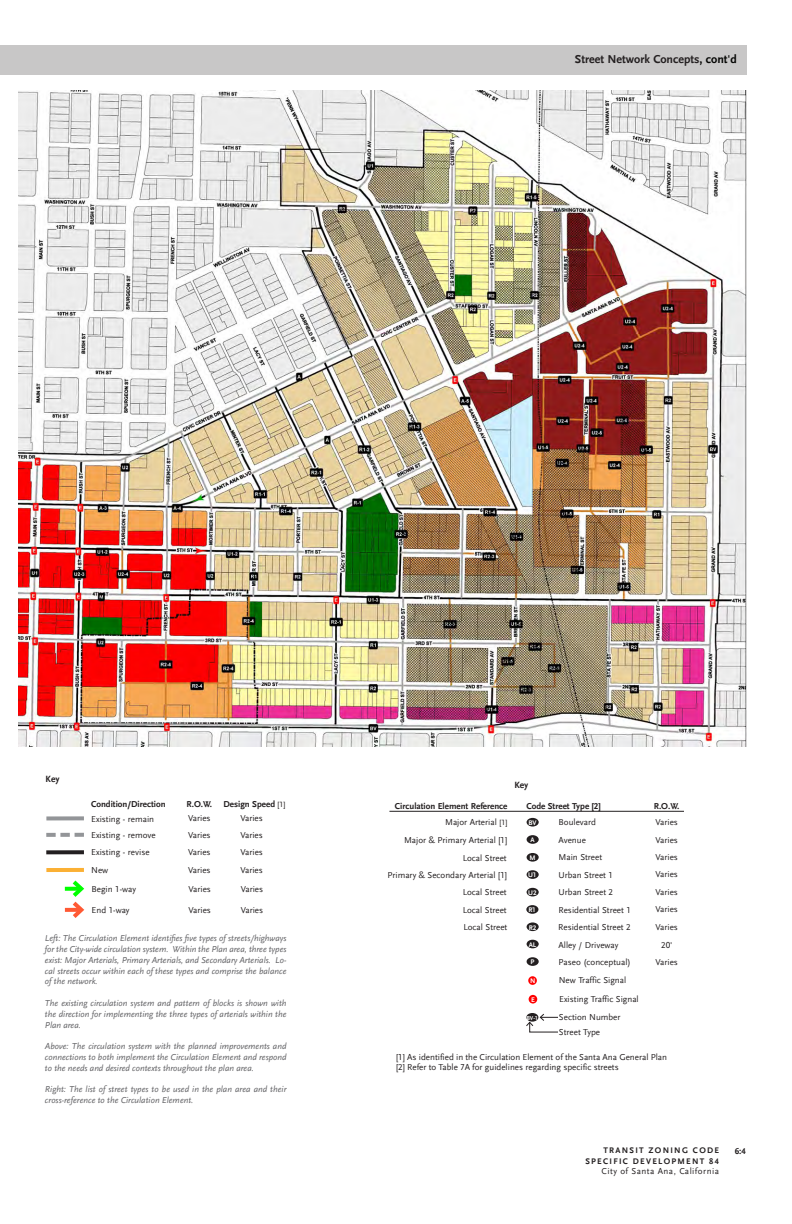
<style>
.page{position:relative;width:792px;height:1224px;background:#fff}
.page>*{position:absolute;margin:0;border:0;box-sizing:border-box;transform-origin:0 0}
.Image_Caption{font:700 12px "Scala Sans LF";color:#231f20}
.t1{font:700 9.5px "Scala Sans LF";color:#231f20}
.t2{font:italic 9px/10.8px "Scala Sans LF";color:#636366;text-align:justify}
.body_text{font:9px "Scala Sans LF";color:#231f20}
.body_text-2{font:700 9px "Scala Sans LF";color:#231f20}
.body_text-3{font:9px "Scala Sans LF";letter-spacing:.05em;color:#231f20}
.t3{font:700 8.5px "Scala Sans LF";letter-spacing:.15em;color:#231f20}
.t4{font:700 7px "Scala Sans LF";color:#fff}
.t5{font:700 6px "Scala Sans LF";color:#fff}
.s1{color:#040503}
.s2{font-weight:400;font-size:8px}
.s3{font-size:8px}
</style>
<div class="page">
<div style="left:0;top:45px;width:747px;height:30px;background:#c8c7c7"></div>
<div style="left:527px;top:818px;width:12px;height:9px;background:#231f20;border-radius:50%"></div>
<div style="left:527px;top:835px;width:12px;height:9px;background:#231f20;border-radius:50%"></div>
<div style="left:527px;top:853px;width:12px;height:9px;background:#231f20;border-radius:50%"></div>
<div style="left:527px;top:870px;width:12px;height:9px;background:#231f20;border-radius:50%"></div>
<div style="left:527px;top:888px;width:12px;height:8px;background:#231f20;border-radius:50%"></div>
<div style="left:527px;top:922px;width:12px;height:9px;background:#231f20;border-radius:50%"></div>
<div style="left:526px;top:905px;width:12px;height:9px;background:#231f20;border-radius:50%"></div>
<div style="left:527px;top:940px;width:12px;height:8px;background:#231f20;border-radius:50%"></div>
<svg style="left:526px;top:1013px;width:32px;height:20px"></svg>
<div style="left:527px;top:957px;width:12px;height:9px;background:#231f20;border-radius:50%"></div>
<svg style="left:46px;top:816px;width:38px;height:4px"></svg>
<svg style="left:46px;top:833px;width:38px;height:4px"></svg>
<svg style="left:46px;top:850px;width:38px;height:4px"></svg>
<hr style="left:46px;top:868px;width:38px;height:4px;background:#fbb034">
<svg style="left:65px;top:887px;width:3px;height:4px"></svg>
<svg style="left:65px;top:908px;width:3px;height:4px"></svg>
<svg style="left:68px;top:880px;width:17px;height:38px"></svg>
<hr style="left:389px;top:811px;width:295px;height:1px;background:#231f20">
<img style="left:18px;top:90px;width:729px;height:657px">
<div style="left:528px;top:976px;width:9px;height:9px;background:#f00;border-radius:50%"></div>
<div style="left:529px;top:995px;width:8px;height:9px;background:#f00;border-radius:50%"></div>
<p class="Image_Caption" style="left:575px;top:52px;width:164px">Street Network Concepts<span class="s1">, cont'd</span></p>
<p class="t1" style="left:46px;top:773px;width:15px">Key</p>
<p class="t1" style="left:514px;top:780px;width:15px">Key</p>
<p class="body_text-2" style="left:91px;top:799px;width:76px">Condition/Direction</p>
<p class="body_text" style="left:91px;top:814px;width:64px">Existing - remain</p>
<p class="body_text-2" style="left:187px;top:799px;width:27px">R.O.W.</p>
<p class="body_text" style="left:188px;top:814px;width:24px">Varies</p>
<p class="body_text-2" style="left:223px;top:799px;width:64px">Design Speed <span class="s2">[1]</span></p>
<p class="body_text" style="left:240px;top:814px;width:24px">Varies</p>
<p class="body_text" style="left:91px;top:830px;width:66px">Existing - remove</p>
<p class="body_text" style="left:188px;top:830px;width:24px">Varies</p>
<p class="body_text" style="left:240px;top:830px;width:24px">Varies</p>
<p class="body_text" style="left:91px;top:848px;width:60px">Existing - revise</p>
<p class="body_text" style="left:188px;top:848px;width:24px">Varies</p>
<p class="body_text" style="left:241px;top:848px;width:24px">Varies</p>
<p class="body_text" style="left:91px;top:865px;width:19px">New</p>
<p class="body_text" style="left:188px;top:865px;width:24px">Varies</p>
<p class="body_text" style="left:240px;top:865px;width:24px">Varies</p>
<p class="body_text" style="left:92px;top:884px;width:46px">Begin 1-way</p>
<p class="body_text" style="left:189px;top:884px;width:24px">Varies</p>
<p class="body_text" style="left:241px;top:884px;width:24px">Varies</p>
<p class="body_text" style="left:92px;top:905px;width:40px">End 1-way</p>
<p class="body_text" style="left:189px;top:905px;width:24px">Varies</p>
<p class="body_text" style="left:241px;top:905px;width:24px">Varies</p>
<p class="body_text-2" style="left:395px;top:801px;width:114px">Circulation Element Reference</p>
<p class="body_text-2" style="left:527px;top:801px;width:76px">Code Street Type [2]</p>
<p class="body_text-2" style="left:654px;top:801px;width:27px">R.O.W.</p>
<p class="body_text" style="left:404px;top:835px;width:105px">Major &amp; Primary Arterial [1]</p>
<p class="body_text" style="left:387px;top:870px;width:121px">Primary &amp; Secondary Arterial [1]</p>
<p class="body_text" style="left:463px;top:888px;width:46px">Local Street</p>
<p class="body_text" style="left:463px;top:905px;width:46px">Local Street</p>
<p class="body_text" style="left:559px;top:817px;width:39px">Boulevard</p>
<p class="body_text" style="left:656px;top:817px;width:24px">Varies</p>
<p class="body_text" style="left:445px;top:817px;width:64px">Major Arterial <span class="s3">[1]</span></p>
<p class="t4" style="left:528px;top:819px;width:10px">BV</p>
<p class="body_text" style="left:559px;top:835px;width:29px">Avenue</p>
<p class="body_text" style="left:656px;top:835px;width:24px">Varies</p>
<p class="t4" style="left:530px;top:836px;width:6px">A</p>
<p class="t4" style="left:529px;top:854px;width:8px">M</p>
<p class="t4" style="left:528px;top:871px;width:10px">U1</p>
<p class="t4" style="left:528px;top:889px;width:10px">U2</p>
<p class="body_text" style="left:463px;top:853px;width:46px">Local Street</p>
<p class="body_text" style="left:559px;top:852px;width:45px">Main Street</p>
<p class="body_text" style="left:656px;top:852px;width:24px">Varies</p>
<p class="body_text" style="left:559px;top:870px;width:56px">Urban Street 1</p>
<p class="body_text" style="left:559px;top:887px;width:56px">Urban Street 2</p>
<p class="body_text" style="left:559px;top:905px;width:74px">Residential Street 1</p>
<p class="body_text" style="left:656px;top:870px;width:24px">Varies</p>
<p class="body_text" style="left:656px;top:887px;width:24px">Varies</p>
<p class="body_text" style="left:656px;top:905px;width:24px">Varies</p>
<p class="t4" style="left:528px;top:906px;width:9px">R1</p>
<p class="body_text" style="left:463px;top:922px;width:46px">Local Street</p>
<p class="t4" style="left:529px;top:923px;width:9px">R2</p>
<p class="body_text" style="left:558px;top:922px;width:74px">Residential Street 2</p>
<p class="body_text" style="left:656px;top:922px;width:24px">Varies</p>
<p class="t2" style="left:45px;top:933px;width:243px">Left: The Circulation Element identifies five types of streets/highways for the City-wide circulation system. Within the Plan area, three types exist: Major Arterials, Primary Arterials, and Secondary Arterials. Lo&shy;cal streets occur within each of these types and comprise the balance of the network.</p>
<p class="t2" style="left:45px;top:998px;width:243px">The existing circulation system and pattern of blocks is shown with the direction for implementing the three types of arterials within the Plan area.</p>
<p class="t2" style="left:45px;top:1041px;width:243px">Above: The circulation system with the planned improvements and connections to both implement the Circulation Element and respond to the needs and desired contexts throughout the plan area.</p>
<p class="t2" style="left:45px;top:1084px;width:243px">Right: The list of street types to be used in the plan area and their cross-reference to the Circulation Element.</p>
<p class="t4" style="left:529px;top:941px;width:9px">AL</p>
<p class="body_text" style="left:559px;top:940px;width:61px">Alley / Driveway</p>
<p class="body_text" style="left:661px;top:940px;width:13px">20'</p>
<p class="t4" style="left:531px;top:958px;width:5px">P</p>
<p class="body_text" style="left:559px;top:957px;width:74px">Paseo (conceptual)</p>
<p class="body_text" style="left:656px;top:957px;width:24px">Varies</p>
<p class="t4" style="left:530px;top:977px;width:7px">N</p>
<p class="t4" style="left:531px;top:996px;width:5px">E</p>
<p class="body_text" style="left:559px;top:975px;width:69px">New Traffic Signal</p>
<p class="body_text" style="left:559px;top:994px;width:81px">Existing Traffic Signal</p>
<p class="t5" style="left:526px;top:1015px;width:13px">BV-1</p>
<p class="body_text" style="left:559px;top:1012px;width:63px">Section Number</p>
<p class="body_text" style="left:559px;top:1027px;width:43px">Street Type</p>
<p class="body_text" style="left:396px;top:1052px;width:273px">[1] As identified in the Circulation Element of the Santa Ana General Plan</p>
<p class="body_text" style="left:396px;top:1063px;width:224px">[2] Refer to Table 7A for guidelines regarding specific streets</p>
<p class="t3" style="left:603px;top:1146px;width:117px">TRANSIT ZONING CODE</p>
<p class="body_text-2" style="left:735px;top:1146px;width:13px">6:4</p>
<p class="t3" style="left:585px;top:1156px;width:135px">SPECIFIC DEVELOPMENT 84</p>
<p class="body_text-3" style="left:602px;top:1167px;width:119px">City of Santa Ana, California</p>
</div>
